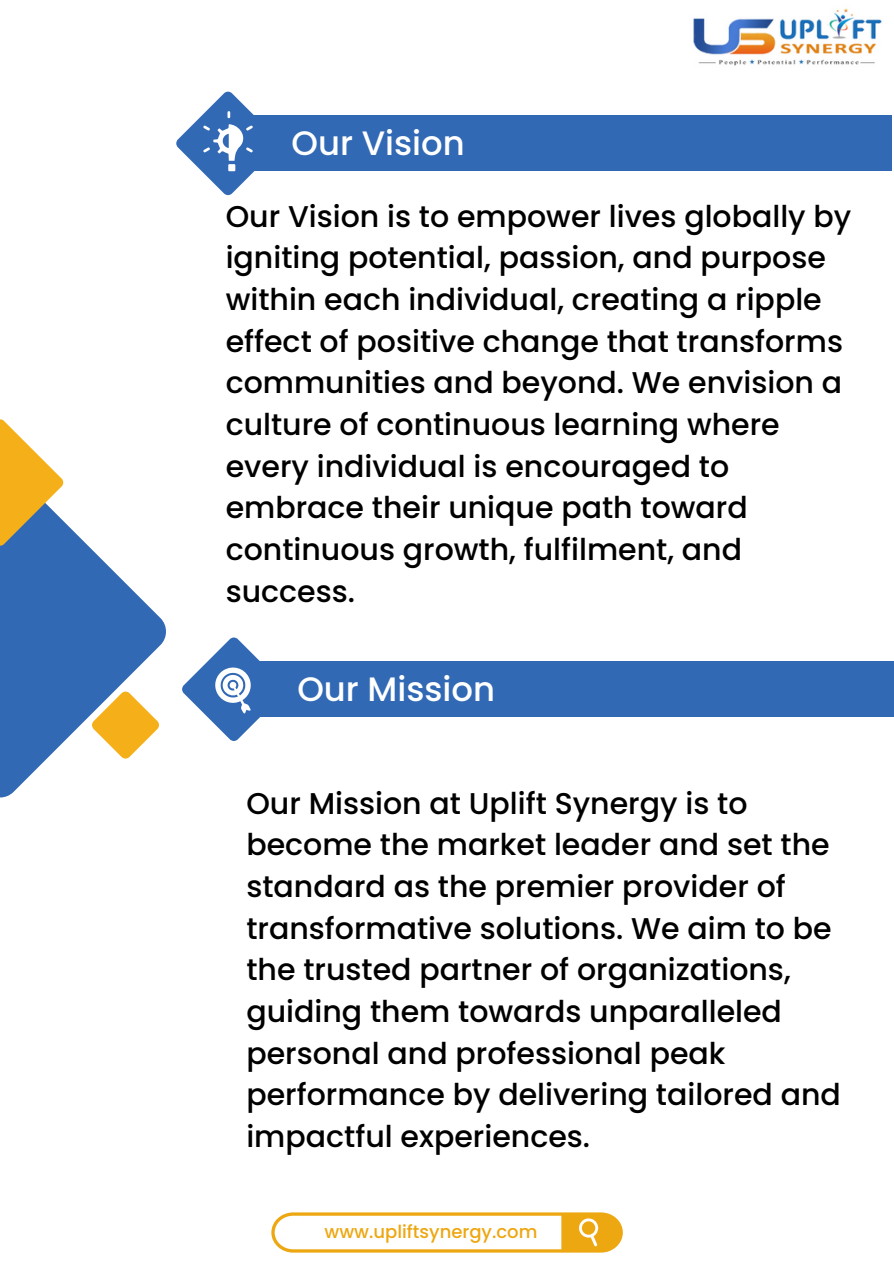
<style>
.page{position:relative;width:894px;height:1264px;background:#fff}
.page>*{position:absolute;margin:0;border:0;box-sizing:border-box;transform-origin:0 0}
.t1{font:500 33.9px "Poppins";color:#fff}
.t2{font:500 30px/41.7px "Poppins";color:#000}
.t3{font:500 18px "Poppins";color:#eda711}
</style>
<div class="page">
<svg style="left:0;top:481px;width:166px;height:317px;fill:#3169b5"></svg>
<svg style="left:0;top:419px;width:63px;height:127px;fill:#f5af19"></svg>
<svg style="left:92px;top:691px;width:67px;height:67px"></svg>
<div style="left:228px;top:115px;width:663px;height:56px;background:#3169b5"></div>
<svg style="left:176px;top:92px;width:79px;height:103px"></svg>
<div style="left:234px;top:661px;width:659px;height:56px;background:#3169b5"></div>
<svg style="left:182px;top:637px;width:78px;height:104px"></svg>
<img style="left:693px;top:8px;width:189px;height:58px">
<svg style="left:271px;top:1212px;width:351px;height:40px"></svg>
<p class="t1" style="left:291px;top:119px;width:175px">Our Vision</p>
<h2 class="t2" style="left:226px;top:195px;width:627px">Our Vision is to empower lives globally by igniting potential, passion, and purpose within each individual, creating a ripple effect of positive change that transforms communities and beyond. We envision a culture of continuous learning where every individual is encouraged to embrace their unique path toward continuous growth, fulfilment, and success.</h2>
<p class="t1" style="left:297px;top:665px;width:199px">Our Mission</p>
<p class="t2" style="left:246px;top:782px;width:595px">Our Mission at Uplift Synergy is to become the market leader and set the standard as the premier provider of transformative solutions. We aim to be the trusted partner of organizations, guiding them towards unparalleled personal and professional peak performance by delivering tailored and impactful experiences.</p>
<h1 class="t3" style="left:324px;top:1219px;width:214px">www.upliftsynergy.com</h1>
</div>
